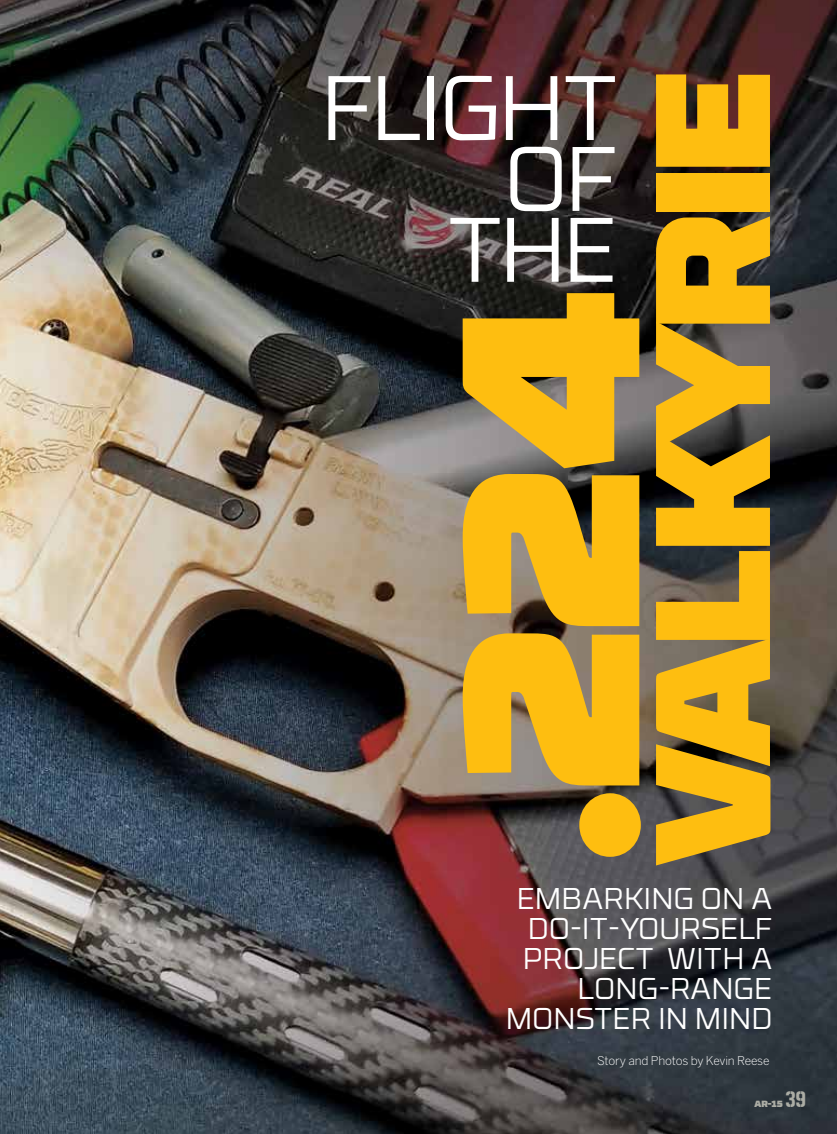
<style>
.page{position:relative;width:837px;height:1134px;background:#fff}
.page>*{position:absolute;margin:0;border:0;box-sizing:border-box;transform-origin:0 0}
.t1{font:900 250.2px "RB No 3.1";color:#febe10}
.t2{font:900 162.75px "RB No 3.1";letter-spacing:-.04em;color:#febe10}
.t3{font:300 91.35px/70.9px "RB No 3.1";letter-spacing:-.04em;color:#fff;text-align:right}
.t4{font:300 30px/30px "RB No 3.1";color:#fff;text-align:right}
.t5{font:22.5px "Zuboni Stencil";color:#acada5}
.t6{font:300 12px "Benton Sans";letter-spacing:-.01em;color:#fff}
.t7{font:900 9px "RB No 3.1";color:#acada5}
</style>
<div class="page">
<img style="left:0;top:0;width:837px;height:1134px">
<h3 class="t3" style="left:321px;top:67px;width:299px">FLIGHT<br>OF<br>THE</h3>
<h1 class="t1" style="left:331px;top:863px;width:577px;rotate:-90deg">.224</h1>
<h2 class="t2" style="left:569px;top:863px;width:797px;rotate:-90deg">VALKYRIE</h2>
<p class="t4" style="left:506px;top:882px;width:268px">EMBARKING ON A<br>DO-IT-YOURSELF<br>PROJECT WITH A<br>LONG-RANGE<br>MONSTER IN MIND</p>
<p class="t6" style="left:597px;top:1054px;width:174px">Story and Photos by Kevin Reese</p>
<p class="t7" style="left:755px;top:1096px;width:30px">AR-15</p>
<p class="t5" style="left:786px;top:1085px;width:22px">39</p>
</div>
